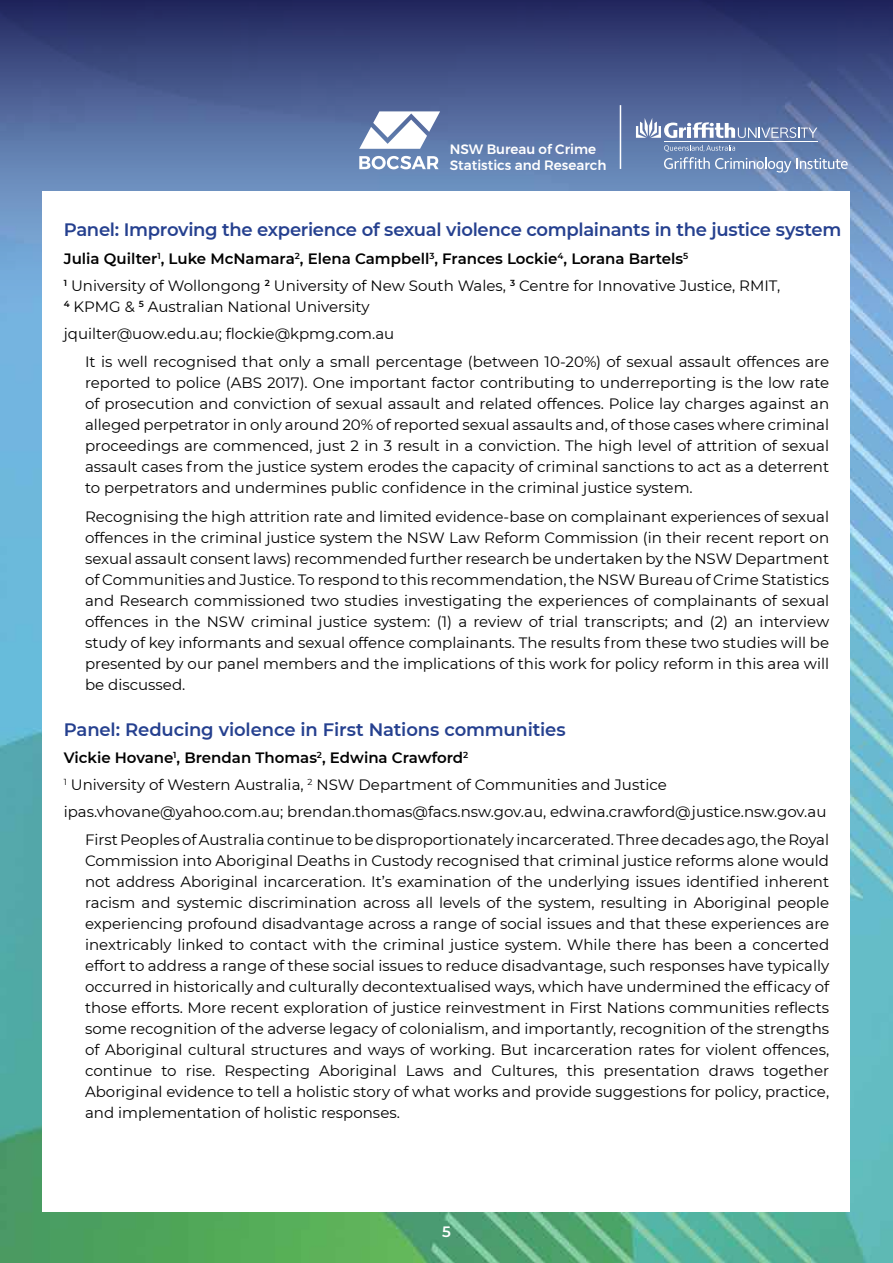
<style>
.page{position:relative;width:893px;height:1263px;background:#fff}
.page>*{position:absolute;margin:0;border:0;box-sizing:border-box;transform-origin:0 0}
.t1{font:600 18px "Montserrat";letter-spacing:-.015em;color:#25408f}
.t2{font:15px/21px "Montserrat";color:#000;text-align:justify}
.t3{font:600 15px "Montserrat";color:#000}
.t4{font:600 15px "Montserrat";color:#fff}
.t5{font:500 13.5px/16.2px "Montserrat";color:#fff}
.s1{font-weight:600}
</style>
<div class="page">
<img style="left:0;top:331px;width:893px;height:932px">
<svg style="left:0;top:0;width:893px;height:331px;background:#4c6194"></svg>
<hr style="left:620px;top:105px;width:1px;height:64px;background:#fff">
<div style="left:43px;top:191px;width:807px;height:1021px;background:#fff"></div>
<svg style="left:636px;top:118px;width:181px;height:20px"></svg>
<svg style="left:664px;top:145px;width:184px;height:28px;background:#7b94bd"></svg>
<hr style="left:664px;top:142px;width:153px;height:1px;background:#fff">
<svg style="left:359px;top:111px;width:81px;height:38px"></svg>
<svg style="left:359px;top:156px;width:80px;height:13px"></svg>
<p class="t5" style="left:450px;top:141px;width:158px">NSW Bureau of Crime<br>Statistics and Research</p>
<p class="t1" style="left:64px;top:217px;width:779px">Panel: Improving the experience of sexual violence complainants in the justice system</p>
<p class="t2" style="left:64px;top:244px;width:718px;line-height:27.3px"><span class="s1">Julia Quilter</span><sup>1</sup><span class="s1">, Luke McNamara</span><sup>2</sup><span class="s1">, Elena Campbell</span><sup>3</sup><span class="s1">, Frances Lockie</span><sup>4</sup><span class="s1">, Lorana Bartels</span><sup>5<br>1</sup> University of Wollongong <sup>2</sup> University of New South Wales, <sup>3</sup> Centre for Innovative Justice, RMIT,</p>
<p class="t2" style="left:64px;top:296px;width:307px"><sup>4</sup> KPMG &amp; <sup>5</sup> Australian National University</p>
<p class="t2" style="left:64px;top:323px;width:332px">jquilter@uow.edu.au; flockie@kpmg.com.au</p>
<p class="t2" style="left:85px;top:350px;width:746px">It is well recognised that only a small percentage (between 10-20%) of sexual assault offences are</p>
<p class="t2" style="left:85px;top:371px;width:746px">reported to police (ABS 2017). One important factor contributing to underreporting is the low rate of prosecution and conviction of sexual assault and related offences. Police lay charges against an alleged perpetrator in only around 20% of reported sexual assaults and, of those cases where criminal proceedings are commenced, just 2 in 3 result in a conviction. The high level of attrition of sexual assault cases from the justice system erodes the capacity of criminal sanctions to act as a deterrent to perpetrators and undermines public confidence in the criminal justice system.</p>
<p class="t2" style="left:85px;top:506px;width:746px">Recognising the high attrition rate and limited evidence-base on complainant experiences of sexual offences in the criminal justice system the NSW Law Reform Commission (in their recent report on sexual assault consent laws) recommended further research be undertaken by the NSW Department of Communities and Justice. To respond to this recommendation, the NSW Bureau of Crime Statistics and Research commissioned two studies investigating the experiences of complainants of sexual offences in the NSW criminal justice system: (1) a review of trial transcripts; and (2) an interview study of key informants and sexual offence complainants. The results from these two studies will be presented by our panel members and the implications of this work for policy reform in this area will be discussed.</p>
<p class="t1" style="left:64px;top:716px;width:503px">Panel: Reducing violence in First Nations communities</p>
<p class="t3" style="left:64px;top:747px;width:406px">Vickie Hovane<sup>1</sup>, Brendan Thomas<sup>2</sup>, Edwina Crawford<sup>2</sup></p>
<p class="t2" style="left:64px;top:774px;width:605px"><sup>1</sup> University of Western Australia, <sup>2</sup> NSW Department of Communities and Justice</p>
<p class="t2" style="left:64px;top:801px;width:764px">ipas.vhovane@yahoo.com.au; brendan.thomas@facs.nsw.gov.au, edwina.crawford@justice.nsw.gov.au</p>
<p class="t2" style="left:85px;top:828px;width:746px">First Peoples of Australia continue to be disproportionately incarcerated. Three decades ago, the Royal</p>
<p class="t2" style="left:85px;top:849px;width:746px">Commission into Aboriginal Deaths in Custody recognised that criminal justice reforms alone would not address Aboriginal incarceration. It’s examination of the underlying issues identified inherent racism and systemic discrimination across all levels of the system, resulting in Aboriginal people experiencing profound disadvantage across a range of social issues and that these experiences are inextricably linked to contact with the criminal justice system. While there has been a concerted effort to address a range of these social issues to reduce disadvantage, such responses have typically occurred in historically and culturally decontextualised ways, which have undermined the efficacy of those efforts. More recent exploration of justice reinvestment in First Nations communities reflects some recognition of the adverse legacy of colonialism, and importantly, recognition of the strengths of Aboriginal cultural structures and ways of working. But incarceration rates for violent offences, continue to rise. Respecting Aboriginal Laws and Cultures, this presentation draws together Aboriginal evidence to tell a holistic story of what works and provide suggestions for policy, practice, and implementation of holistic responses.</p>
<p class="t4" style="left:442px;top:1221px;width:10px">5</p>
</div>
